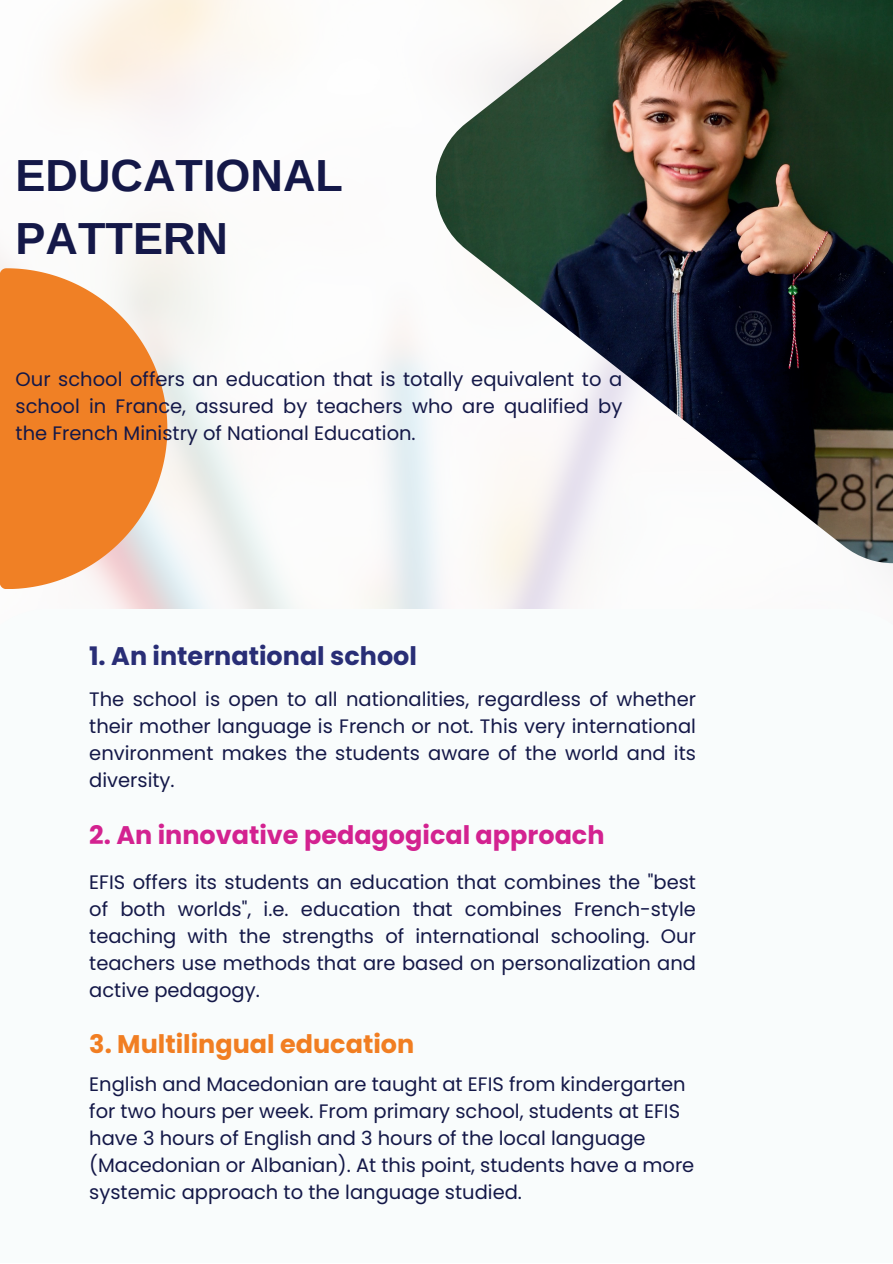
<style>
.page{position:relative;width:893px;height:1264px;background:#fff}
.page>*{position:absolute;margin:0;border:0;box-sizing:border-box;transform-origin:0 0}
.t1{font:700 45px/63px "Arimo";color:#141848}
.t2{font:700 25.5px "Poppins";color:#d32290}
.t3{font:700 25.5px "Poppins";color:#292e76}
.t4{font:700 25.5px "Poppins";color:#f17e22}
.t5{font:19.5px/27px "Poppins";color:#141848;text-align:justify}
</style>
<div class="page">
<img style="left:0;top:0;width:892px;height:608px">
<img style="left:436px;top:123px;width:456px;height:440px">
<svg style="left:0;top:268px;width:167px;height:321px;background:#f0964d"></svg>
<h1 class="t1" style="left:16px;top:145px;width:329px">EDUCATIONAL<br>PATTERN</h1>
<p class="t5" style="left:16px;top:366px;width:608px">Our school offers an education that is totally equivalent to a school in France, assured by teachers who are qualified by the French Ministry of National Education.</p>
<h2 class="t3" style="left:89px;top:641px;width:329px">1. An international school</h2>
<p class="t5" style="left:89px;top:686px;width:608px">The school is open to all nationalities, regardless of whether their mother language is French or not. This very international environment makes the students aware of the world and its diversity.</p>
<h2 class="t2" style="left:89px;top:819px;width:516px">2. An innovative pedagogical approach</h2>
<p class="t5" style="left:89px;top:868px;width:608px">EFIS offers its students an education that combines the "best of both worlds", i.e. education that combines French-style teaching with the strengths of international schooling. Our teachers use methods that are based on personalization and active pedagogy.</p>
<h2 class="t4" style="left:89px;top:1029px;width:326px">3. Multilingual education</h2>
<p class="t5" style="left:89px;top:1070px;width:606px;text-align:left">English and Macedonian are taught at EFIS from kindergarten for two hours per week. From primary school, students at EFIS have 3 hours of English and 3 hours of the local language (Macedonian or Albanian). At this point, students have a more systemic approach to the language studied.</p>
</div>
